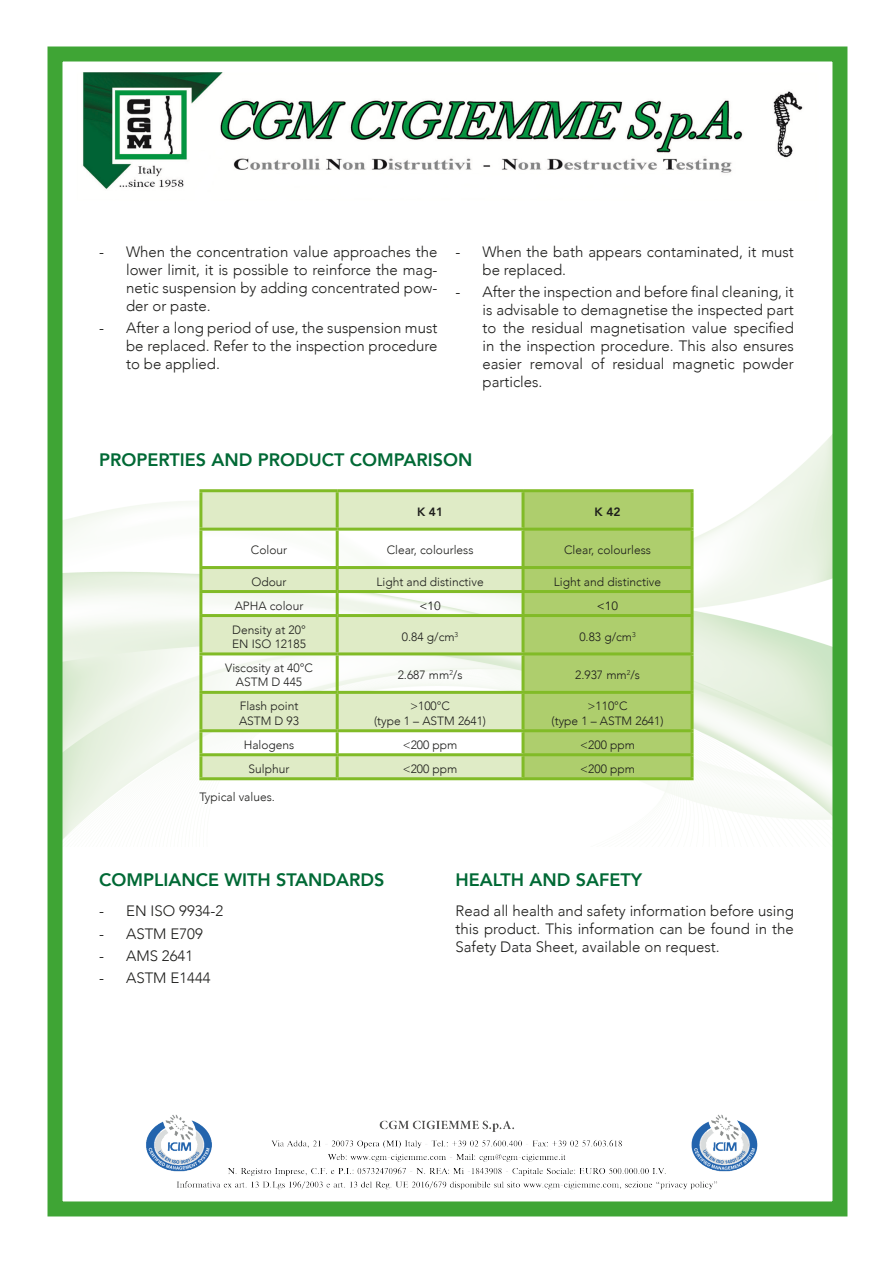
<style>
.page{position:relative;width:893px;height:1263px;background:#fff}
.page>*{position:absolute;margin:0;border:0;box-sizing:border-box;transform-origin:0 0}
.t1{font:800 18px "Avenir";color:#006935}
.t2{font:300 15px/18px "Avenir";color:#1d1d1b;text-align:justify}
.t3{font:300 12px "Avenir";color:#1d1d1b}
.t4{font:800 12px "Avenir";color:#1d1d1b}
.t5{font:12px "Avenir";color:#1d1d1b}
</style>
<div class="page">
<div style="left:48px;top:46px;width:799px;height:1170px;border:15px solid #3fa535"></div>
<img style="left:82px;top:72px;width:721px;height:119px">
<img style="left:109px;top:1114px;width:676px;height:87px">
<svg style="left:202px;top:492px;width:319px;height:285px;fill:#dfebc6"></svg>
<div style="left:524px;top:492px;width:167px;height:285px;background:#aece6d"></div>
<hr style="left:337px;top:528px;width:186px;height:3px;background:#81bb27">
<hr style="left:523px;top:528px;width:171px;height:3px;background:#81bb27">
<hr style="left:337px;top:566px;width:186px;height:3px;background:#81bb27">
<hr style="left:523px;top:566px;width:171px;height:3px;background:#81bb27">
<hr style="left:199px;top:617px;width:3px;height:35px;background:#81bb27">
<hr style="left:199px;top:655px;width:3px;height:36px;background:#81bb27">
<hr style="left:199px;top:732px;width:3px;height:21px;background:#81bb27">
<hr style="left:199px;top:756px;width:3px;height:21px;background:#81bb27">
<hr style="left:199px;top:652px;width:138px;height:3px;background:#81bb27">
<hr style="left:337px;top:652px;width:186px;height:3px;background:#81bb27">
<hr style="left:523px;top:652px;width:171px;height:3px;background:#81bb27">
<hr style="left:199px;top:691px;width:138px;height:3px;background:#81bb27">
<hr style="left:199px;top:694px;width:3px;height:35px;background:#81bb27">
<hr style="left:337px;top:691px;width:186px;height:3px;background:#81bb27">
<hr style="left:523px;top:691px;width:171px;height:3px;background:#81bb27">
<hr style="left:199px;top:729px;width:138px;height:3px;background:#81bb27">
<hr style="left:337px;top:729px;width:186px;height:3px;background:#81bb27">
<hr style="left:523px;top:729px;width:171px;height:3px;background:#81bb27">
<hr style="left:199px;top:753px;width:138px;height:3px;background:#81bb27">
<hr style="left:337px;top:753px;width:186px;height:3px;background:#81bb27">
<hr style="left:523px;top:753px;width:171px;height:3px;background:#81bb27">
<hr style="left:199px;top:777px;width:138px;height:3px;background:#81bb27">
<hr style="left:337px;top:777px;width:186px;height:3px;background:#81bb27">
<hr style="left:523px;top:777px;width:171px;height:3px;background:#81bb27">
<hr style="left:336px;top:617px;width:3px;height:35px;background:#81bb27">
<hr style="left:521px;top:617px;width:3px;height:35px;background:#81bb27">
<hr style="left:691px;top:617px;width:3px;height:35px;background:#81bb27">
<hr style="left:336px;top:655px;width:3px;height:36px;background:#81bb27">
<hr style="left:521px;top:655px;width:3px;height:36px;background:#81bb27">
<hr style="left:691px;top:655px;width:3px;height:36px;background:#81bb27">
<hr style="left:336px;top:694px;width:3px;height:35px;background:#81bb27">
<hr style="left:521px;top:694px;width:3px;height:35px;background:#81bb27">
<hr style="left:691px;top:694px;width:3px;height:35px;background:#81bb27">
<hr style="left:336px;top:732px;width:3px;height:21px;background:#81bb27">
<hr style="left:521px;top:732px;width:3px;height:21px;background:#81bb27">
<hr style="left:691px;top:732px;width:3px;height:21px;background:#81bb27">
<hr style="left:336px;top:756px;width:3px;height:21px;background:#81bb27">
<hr style="left:521px;top:756px;width:3px;height:21px;background:#81bb27">
<hr style="left:691px;top:756px;width:3px;height:21px;background:#81bb27">
<hr style="left:199px;top:528px;width:138px;height:3px;background:#81bb27">
<hr style="left:199px;top:566px;width:138px;height:3px;background:#81bb27">
<hr style="left:199px;top:489px;width:138px;height:3px;background:#81bb27">
<hr style="left:199px;top:492px;width:3px;height:36px;background:#81bb27">
<hr style="left:199px;top:531px;width:3px;height:35px;background:#81bb27">
<hr style="left:199px;top:569px;width:3px;height:21px;background:#81bb27">
<hr style="left:199px;top:590px;width:138px;height:3px;background:#81bb27">
<hr style="left:199px;top:593px;width:3px;height:21px;background:#81bb27">
<hr style="left:199px;top:614px;width:138px;height:3px;background:#81bb27">
<hr style="left:337px;top:489px;width:186px;height:3px;background:#81bb27">
<hr style="left:336px;top:492px;width:3px;height:36px;background:#81bb27">
<hr style="left:523px;top:489px;width:171px;height:3px;background:#81bb27">
<hr style="left:336px;top:531px;width:3px;height:35px;background:#81bb27">
<hr style="left:336px;top:569px;width:3px;height:21px;background:#81bb27">
<hr style="left:337px;top:590px;width:186px;height:3px;background:#81bb27">
<hr style="left:336px;top:593px;width:3px;height:21px;background:#81bb27">
<hr style="left:523px;top:590px;width:171px;height:3px;background:#81bb27">
<hr style="left:337px;top:614px;width:186px;height:3px;background:#81bb27">
<hr style="left:523px;top:614px;width:171px;height:3px;background:#81bb27">
<hr style="left:521px;top:492px;width:3px;height:36px;background:#81bb27">
<hr style="left:691px;top:492px;width:3px;height:36px;background:#81bb27">
<hr style="left:521px;top:531px;width:3px;height:35px;background:#81bb27">
<hr style="left:691px;top:531px;width:3px;height:35px;background:#81bb27">
<hr style="left:521px;top:569px;width:3px;height:21px;background:#81bb27">
<hr style="left:691px;top:569px;width:3px;height:21px;background:#81bb27">
<hr style="left:521px;top:593px;width:3px;height:21px;background:#81bb27">
<hr style="left:691px;top:593px;width:3px;height:21px;background:#81bb27">
<p class="t2" style="left:126px;top:242px;width:313px;text-indent:-27px">- When the concentration value approaches the lower limit, it is possible to reinforce the mag&shy;netic suspension by adding concentrated pow&shy;der or paste.</p>
<p class="t2" style="left:126px;top:319px;width:313px;text-indent:-27px">- After a long period of use, the suspension must be replaced. Refer to the inspection procedure to be applied.</p>
<p class="t2" style="left:482px;top:242px;width:313px;text-indent:-27px">- When the bath appears contaminated, it must be replaced.</p>
<p class="t2" style="left:482px;top:283px;width:313px;text-indent:-27px">- After the inspection and before final cleaning, it is advisable to demagnetise the inspected part to the residual magnetisation value specified in the inspection procedure. This also ensures easier removal of residual magnetic powder particles.</p>
<p class="t1" style="left:99px;top:445px;width:375px">PROPERTIES AND PRODUCT COMPARISON</p>
<p class="t4" style="left:417px;top:502px;width:27px">K 41</p>
<p class="t4" style="left:595px;top:502px;width:27px">K 42</p>
<p class="t3" style="left:251px;top:543px;width:38px">Colour</p>
<p class="t3" style="left:387px;top:543px;width:88px">Clear, colourless</p>
<p class="t3" style="left:564px;top:543px;width:88px">Clear, colourless</p>
<p class="t3" style="left:251px;top:574px;width:37px">Odour</p>
<p class="t3" style="left:377px;top:574px;width:109px">Light and distinctive</p>
<p class="t3" style="left:554px;top:574px;width:109px">Light and distinctive</p>
<p class="t3" style="left:235px;top:598px;width:70px">APHA colour</p>
<p class="t5" style="left:419px;top:598px;width:23px">&lt;10</p>
<p class="t5" style="left:597px;top:598px;width:23px">&lt;10</p>
<p class="t3" style="left:232px;top:622px;width:75px">Density at 20°</p>
<p class="t3" style="left:232px;top:637px;width:75px">EN ISO 12185</p>
<p class="t3" style="left:402px;top:629px;width:58px">0.84 g/cm<sup>3</sup></p>
<p class="t3" style="left:579px;top:629px;width:58px">0.83 g/cm<sup>3</sup></p>
<p class="t3" style="left:225px;top:661px;width:89px">Viscosity at 40°C</p>
<p class="t3" style="left:236px;top:675px;width:68px">ASTM D 445</p>
<p class="t3" style="left:240px;top:699px;width:60px">Flash point</p>
<p class="t3" style="left:239px;top:713px;width:62px">ASTM D 93</p>
<p class="t3" style="left:398px;top:668px;width:66px">2.687 mm<sup>2</sup>/s</p>
<p class="t3" style="left:575px;top:668px;width:66px">2.937 mm<sup>2</sup>/s</p>
<p class="t3" style="left:410px;top:699px;width:41px">&gt;100°C</p>
<p class="t3" style="left:374px;top:713px;width:113px">(type 1 – ASTM 2641)</p>
<p class="t3" style="left:588px;top:699px;width:41px">&gt;110°C</p>
<p class="t3" style="left:552px;top:713px;width:113px">(type 1 – ASTM 2641)</p>
<p class="t3" style="left:244px;top:737px;width:52px">Halogens</p>
<p class="t3" style="left:403px;top:737px;width:56px">&lt;200 ppm</p>
<p class="t3" style="left:580px;top:737px;width:56px">&lt;200 ppm</p>
<p class="t3" style="left:249px;top:761px;width:42px">Sulphur</p>
<p class="t3" style="left:403px;top:761px;width:56px">&lt;200 ppm</p>
<p class="t3" style="left:580px;top:761px;width:56px">&lt;200 ppm</p>
<p class="t3" style="left:199px;top:790px;width:77px">Typical values.</p>
<p class="t1" style="left:99px;top:865px;width:287px">COMPLIANCE WITH STANDARDS</p>
<p class="t2" style="left:99px;top:902px;width:126px">- EN ISO 9934-2</p>
<p class="t2" style="left:99px;top:924px;width:105px">- ASTM E709</p>
<p class="t2" style="left:99px;top:947px;width:96px">- AMS 2641</p>
<p class="t2" style="left:99px;top:969px;width:113px">- ASTM E1444</p>
<p class="t1" style="left:455px;top:865px;width:188px">HEALTH AND SAFETY</p>
<p class="t2" style="left:455px;top:902px;width:340px">Read all health and safety information before using this product. This information can be found in the Safety Data Sheet, available on request.</p>
</div>
